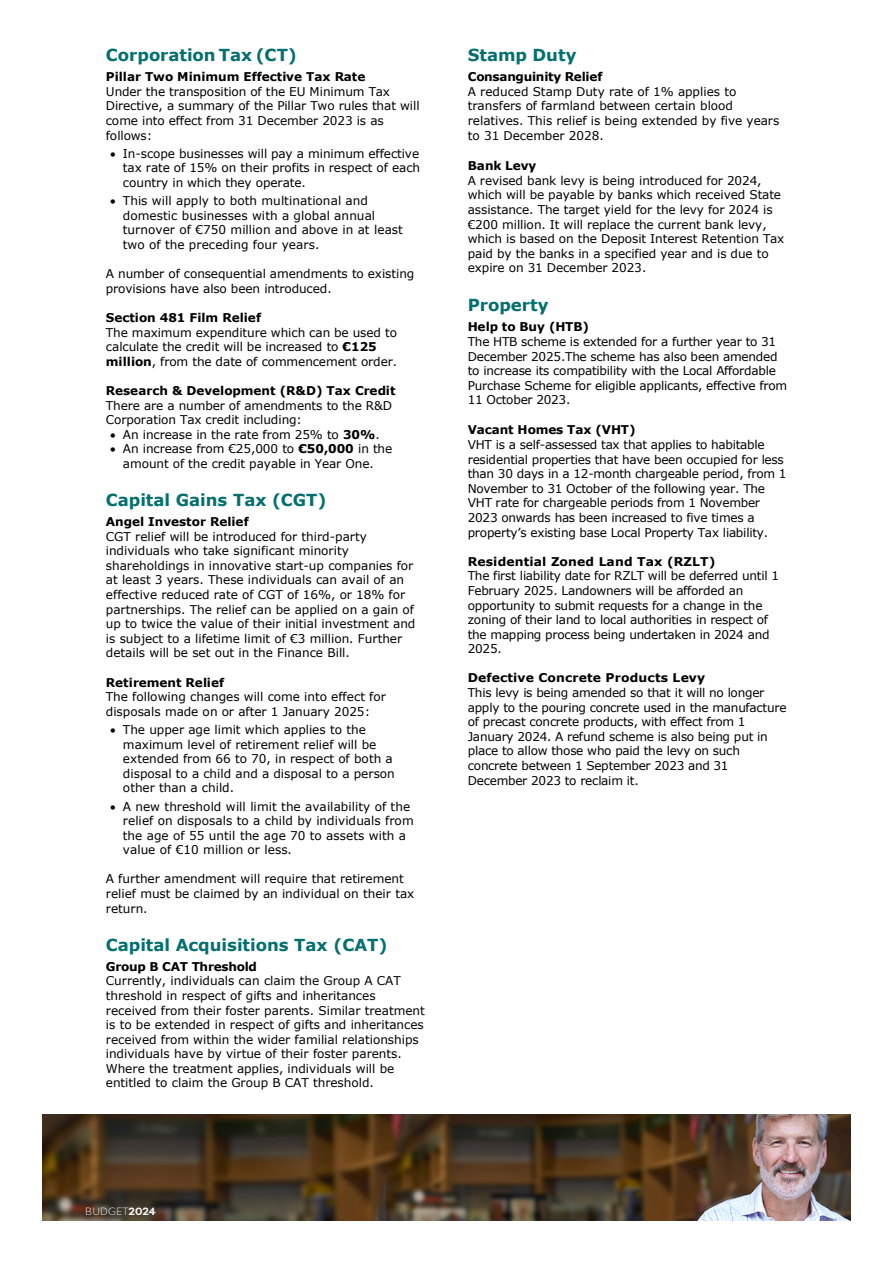
<style>
.page{position:relative;width:893px;height:1263px;background:#fff}
.page>*{position:absolute;margin:0;border:0;box-sizing:border-box;transform-origin:0 0}
.t1{font:700 16.5px "Verdana";color:#046f6f}
.t2{font:12px/14.5px "Verdana";letter-spacing:-.01em;color:#000}
.t3{font:700 12px "Verdana";color:#000}
.t4{font:700 12px "Verdana";letter-spacing:-.025em;color:#000}
.t5{font:700 12px "Verdana";letter-spacing:-.02em;color:#000}
.t6{font:300 10.5px "Filson Pro";letter-spacing:.02em;color:#fff}
.s1{font-weight:700}
</style>
<div class="page">
<img style="left:43px;top:1114px;width:807px;height:107px">
<h1 class="t1" style="left:106px;top:44px;width:192px">Corporation Tax (CT)</h1>
<p class="t3" style="left:106px;top:68px;width:261px">Pillar Two Minimum Effective Tax Rate</p>
<p class="t2" style="left:106px;top:84px;width:315px">Under the transposition of the EU Minimum Tax Directive, a summary of the Pillar Two rules that will come into effect from 31 December 2023 is as follows:</p>
<p class="t2" style="left:123px;top:146px;width:299px;text-align:justify;text-indent:-13px">• In-scope businesses will pay a minimum effective tax rate of 15% on their profits in respect of each country in which they operate.</p>
<p class="t2" style="left:123px;top:193px;width:282px;text-indent:-13px">• This will apply to both multinational and domestic businesses with a global annual turnover of €750 million and above in at least two of the preceding four years.</p>
<p class="t2" style="left:106px;top:266px;width:310px">A number of consequential amendments to existing provisions have also been introduced.</p>
<p class="t3" style="left:106px;top:309px;width:157px">Section 481 Film Relief</p>
<p class="t2" style="left:106px;top:325px;width:293px">The maximum expenditure which can be used to calculate the credit will be increased to <span class="s1">€125 million</span>, from the date of commencement order.</p>
<p class="t3" style="left:106px;top:382px;width:291px">Research &amp; Development (R&amp;D) Tax Credit</p>
<p class="t2" style="left:106px;top:398px;width:288px">There are a number of amendments to the R&amp;D<br>Corporation Tax credit including:</p>
<p class="t2" style="left:110px;top:427px;width:271px">• An increase in the rate from 25% to <span class="s1">30%</span>.</p>
<p class="t2" style="left:110px;top:441px;width:284px;text-align:center">• An increase from €25,000 to <span class="s1">€50,000</span> in the amount of the credit payable in Year One.</p>
<h1 class="t1" style="left:106px;top:488px;width:222px">Capital Gains Tax (CGT)</h1>
<p class="t3" style="left:106px;top:513px;width:144px">Angel Investor Relief</p>
<p class="t2" style="left:106px;top:529px;width:311px">CGT relief will be introduced for third-party individuals who take significant minority shareholdings in innovative start-up companies for at least 3 years. These individuals can avail of an effective reduced rate of CGT of 16%, or 18% for partnerships. The relief can be applied on a gain of up to twice the value of their initial investment and is subject to a lifetime limit of €3 million. Further details will be set out in the Finance Bill.</p>
<p class="t3" style="left:106px;top:674px;width:120px">Retirement Relief</p>
<p class="t2" style="left:106px;top:689px;width:282px">The following changes will come into effect for disposals made on or after 1 January 2025:</p>
<p class="t2" style="left:123px;top:722px;width:273px;text-indent:-13px">• The upper age limit which applies to the maximum level of retirement relief will be extended from 66 to 70, in respect of both a disposal to a child and a disposal to a person other than a child.</p>
<p class="t2" style="left:123px;top:799px;width:292px;text-indent:-13px">• A new threshold will limit the availability of the relief on disposals to a child by individuals from the age of 55 until the age 70 to assets with a value of €10 million or less.</p>
<p class="t2" style="left:106px;top:872px;width:310px">A further amendment will require that retirement relief must be claimed by an individual on their tax return.</p>
<h1 class="t1" style="left:106px;top:933px;width:283px">Capital Acquisitions Tax (CAT)</h1>
<p class="t5" style="left:106px;top:958px;width:153px">Group B CAT Threshold</p>
<p class="t2" style="left:106px;top:973px;width:321px">Currently, individuals can claim the Group A CAT threshold in respect of gifts and inheritances received from their foster parents. Similar treatment is to be extended in respect of gifts and inheritances received from within the wider familial relationships individuals have by virtue of their foster parents.<br>Where the treatment applies, individuals will be entitled to claim the Group B CAT threshold.</p>
<h1 class="t1" style="left:468px;top:44px;width:110px">Stamp Duty</h1>
<p class="t4" style="left:468px;top:68px;width:136px">Consanguinity Relief</p>
<p class="t2" style="left:468px;top:84px;width:313px">A reduced Stamp Duty rate of 1% applies to transfers of farmland between certain blood relatives. This relief is being extended by five years to 31 December 2028.</p>
<p class="t3" style="left:468px;top:157px;width:70px">Bank Levy</p>
<p class="t2" style="left:468px;top:173px;width:318px">A revised bank levy is being introduced for 2024, which will be payable by banks which received State assistance. The target yield for the levy for 2024 is €200 million. It will replace the current bank levy, which is based on the Deposit Interest Retention Tax paid by the banks in a specified year and is due to expire on 31 December 2023.</p>
<h1 class="t1" style="left:468px;top:293px;width:82px">Property</h1>
<p class="t3" style="left:468px;top:318px;width:123px">Help to Buy (HTB)</p>
<p class="t2" style="left:468px;top:334px;width:321px">The HTB scheme is extended for a further year to 31<br>December 2025.The scheme has also been amended to increase its compatibility with the Local Affordable Purchase Scheme for eligible applicants, effective from 11 October 2023.</p>
<p class="t3" style="left:468px;top:421px;width:169px">Vacant Homes Tax (VHT)</p>
<p class="t2" style="left:468px;top:437px;width:320px">VHT is a self-assessed tax that applies to habitable residential properties that have been occupied for less than 30 days in a 12-month chargeable period, from 1<br>November to 31 October of the following year. The VHT rate for chargeable periods from 1 November 2023 onwards has been increased to five times a property’s existing base Local Property Tax liability.</p>
<p class="t3" style="left:468px;top:553px;width:249px">Residential Zoned Land Tax (RZLT)</p>
<p class="t2" style="left:468px;top:569px;width:313px">The first liability date for RZLT will be deferred until 1<br>February 2025. Landowners will be afforded an opportunity to submit requests for a change in the zoning of their land to local authorities in respect of the mapping process being undertaken in 2024 and 2025.</p>
<p class="t3" style="left:468px;top:670px;width:239px">Defective Concrete Products Levy</p>
<p class="t2" style="left:468px;top:685px;width:320px">This levy is being amended so that it will no longer apply to the pouring concrete used in the manufacture of precast concrete products, with effect from 1<br>January 2024. A refund scheme is also being put in place to allow those who paid the levy on such concrete between 1 September 2023 and 31<br>December 2023 to reclaim it.</p>
<p class="t6" style="left:85px;top:1204px;width:72px">BUDGET<span class="s1">2024</span></p>
</div>
